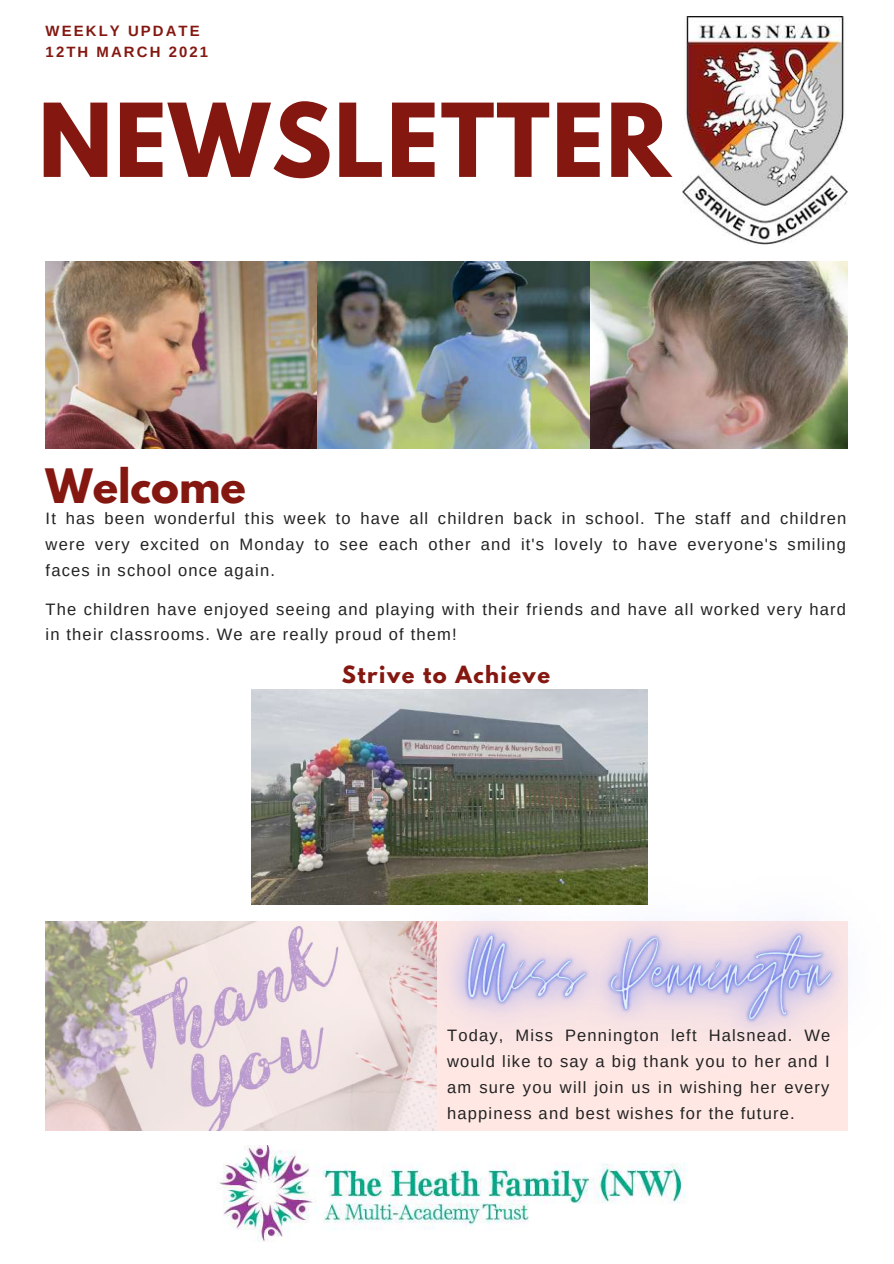
<style>
.page{position:relative;width:894px;height:1264px;background:#fff}
.page>*{position:absolute;margin:0;border:0;box-sizing:border-box;transform-origin:0 0}
.t1{font:700 90.15px "League Spartan";letter-spacing:.02em;color:#841811}
.t2{font:700 42px "League Spartan";color:#841811}
.t3{font:700 21px "League Spartan";letter-spacing:.07em;color:#841811}
.t4{font:16.5px/25.5px "Arimo";letter-spacing:.07em;color:#222;text-align:justify}
.t5{font:700 14.85px/20.2px "Arimo";letter-spacing:.14em;color:#841811}
</style>
<div class="page">
<img style="left:219px;top:1145px;width:467px;height:96px">
<img style="left:682px;top:16px;width:165px;height:229px">
<img style="left:46px;top:262px;width:801px;height:187px">
<img style="left:251px;top:689px;width:396px;height:215px">
<img style="left:46px;top:921px;width:282px;height:209px">
<img style="left:328px;top:772px;width:520px;height:409px">
<p class="t5" style="left:46px;top:21px;width:164px">WEEKLY UPDATE<br>12TH MARCH 2021</p>
<h1 class="t1" style="left:38px;top:96px;width:633px">NEWSLETTER</h1>
<h2 class="t2" style="left:46px;top:464px;width:202px">Welcome</h2>
<p class="t4" style="left:46px;top:506px;width:801px">It has been wonderful this week to have all children back in school. The staff and children were very excited on Monday to see each other and it's lovely to have everyone's smiling faces in school once again.</p>
<p class="t4" style="left:46px;top:596px;width:801px">The children have enjoyed seeing and playing with their friends and have all worked very hard in their classrooms. We are really proud of them!</p>
<p class="t3" style="left:342px;top:664px;width:209px">Strive to Achieve</p>
<p class="t4" style="left:447px;top:1022px;width:384px;line-height:26px">Today, Miss Pennington left Halsnead. We would like to say a big thank you to her and I am sure you will join us in wishing her every happiness and best wishes for the future.</p>
</div>
